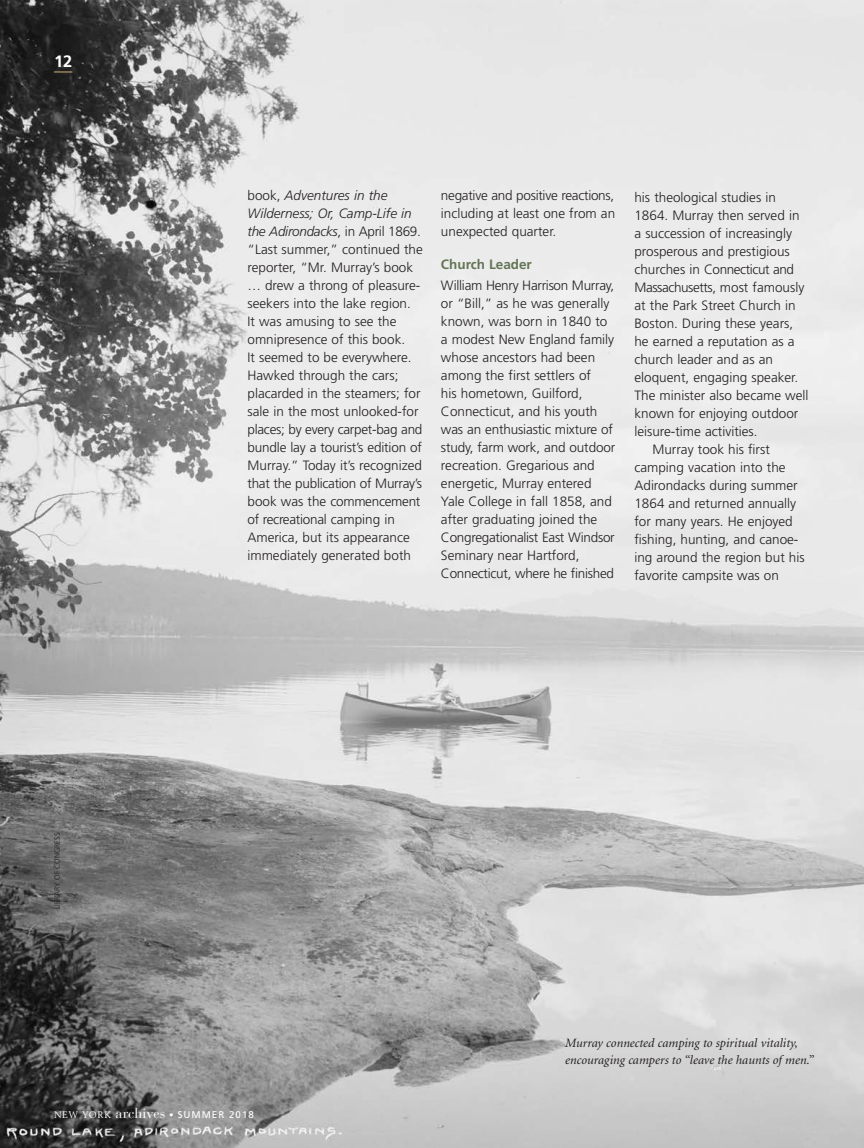
<style>
.page{position:relative;width:864px;height:1148px;background:#fff}
.page>*{position:absolute;margin:0;border:0;box-sizing:border-box;transform-origin:0 0}
.t1{font:700 16.5px "Frutiger";color:#fff}
.t2{font:300 13.5px/18px "Frutiger";color:#231f20}
.t3{font:300 13.5px "Frutiger";letter-spacing:-.03em;color:#231f20}
.t4{font:700 13.5px "Frutiger";color:#627454}
.t5{font:italic 12.75px/16.5px "Minion";color:#231f20}
.t6{font:9.75px "Frutiger";letter-spacing:.1em;color:#fff}
.t7{font:300 7.5px "Frutiger";color:#231f20}
.s1{font-style:italic}
.s2{font-family:"Berling";font-size:9.3px}
.s3{font-family:"Bauer Bodoni";font-size:14.25px}
.s4{font-family:"Bauer Bodoni";font-size:9px}
</style>
<div class="page">
<img style="left:0;top:0;width:864px;height:1148px">
<svg style="left:54px;top:72px;width:18px;height:1px"></svg>
<p class="t1" style="left:54px;top:51px;width:20px">12</p>
<p class="t7" style="left:53px;top:909px;width:78px;rotate:-90deg">LIBRARY OF CONGRESS</p>
<p class="t2" style="left:248px;top:186px;width:177px">book, <span class="s1">Adventures in the<br>Wilderness; Or, Camp-Life in the Adirondacks</span>, in April 1869. “Last summer,” continued the reporter, “Mr. Murray’s book … drew a throng of pleasure&shy;seekers into the lake region.<br>It was amusing to see the omnipresence of this book.<br>It seemed to be everywhere.<br>Hawked through the cars; placarded in the steamers; for sale in the most unlooked-for places; by every carpet-bag and bundle lay a tourist’s edition of<br>Murray.” Today it’s recognized that the publication of Murray’s book was the commencement of recreational camping in<br>America, but its appearance immediately generated both</p>
<p class="t2" style="left:441px;top:186px;width:176px;text-align:justify">negative and positive reactions, including at least one from an unexpected quarter.</p>
<p class="t4" style="left:441px;top:256px;width:92px">Church Leader</p>
<p class="t2" style="left:441px;top:276px;width:176px">William Henry Harrison Murray, or “Bill,” as he was generally known, was born in 1840 to a modest New England family whose ancestors had been among the first settlers of<br>his hometown, Guilford,<br>Connecticut, and his youth was an enthusiastic mixture of study, farm work, and outdoor recreation. Gregarious and energetic, Murray entered<br>Yale College in fall 1858, and after graduating joined the<br>Congregationalist East Windsor<br>Seminary near Hartford,<br>Connecticut, where he finished</p>
<p class="t2" style="left:634px;top:188px;width:143px">his theological studies in</p>
<p class="t2" style="left:634px;top:206px;width:167px">1864. Murray then served in</p>
<p class="t2" style="left:634px;top:224px;width:159px">a succession of increasingly</p>
<p class="t2" style="left:634px;top:242px;width:157px">prosperous and prestigious</p>
<p class="t3" style="left:634px;top:261px;width:161px">churches in Connecticut and</p>
<p class="t3" style="left:634px;top:279px;width:171px">Massachusetts, most famously</p>
<p class="t2" style="left:634px;top:296px;width:163px">at the Park Street Church in</p>
<p class="t2" style="left:634px;top:314px;width:160px">Boston. During these years,</p>
<p class="t2" style="left:634px;top:332px;width:162px">he earned a reputation as a</p>
<p class="t2" style="left:634px;top:350px;width:140px">church leader and as an</p>
<p class="t2" style="left:634px;top:368px;width:165px">eloquent, engaging speaker.</p>
<p class="t2" style="left:634px;top:386px;width:176px">The minister also became well</p>
<p class="t2" style="left:634px;top:404px;width:165px">known for enjoying outdoor</p>
<p class="t2" style="left:634px;top:422px;width:125px">leisure-time activities.</p>
<p class="t2" style="left:652px;top:440px;width:119px">Murray took his first</p>
<p class="t2" style="left:634px;top:458px;width:153px">camping vacation into the</p>
<p class="t2" style="left:634px;top:476px;width:165px">Adirondacks during summer</p>
<p class="t2" style="left:634px;top:494px;width:163px">1864 and returned annually</p>
<p class="t2" style="left:634px;top:512px;width:160px">for many years. He enjoyed</p>
<p class="t2" style="left:634px;top:530px;width:165px">fishing, hunting, and canoe-</p>
<p class="t2" style="left:634px;top:548px;width:172px">ing around the region but his</p>
<p class="t2" style="left:634px;top:566px;width:146px">favorite campsite was on</p>
<p class="t5" style="left:565px;top:1035px;width:250px">Murray connected camping to spiritual vitality, encouraging campers to “leave the haunts of men.”</p>
<p class="t6" style="left:54px;top:1109px;width:201px"><span class="s2">NEW YORK</span> <span class="s3">archives</span> <span class="s4">•</span> SUMMER 2018</p>
</div>
